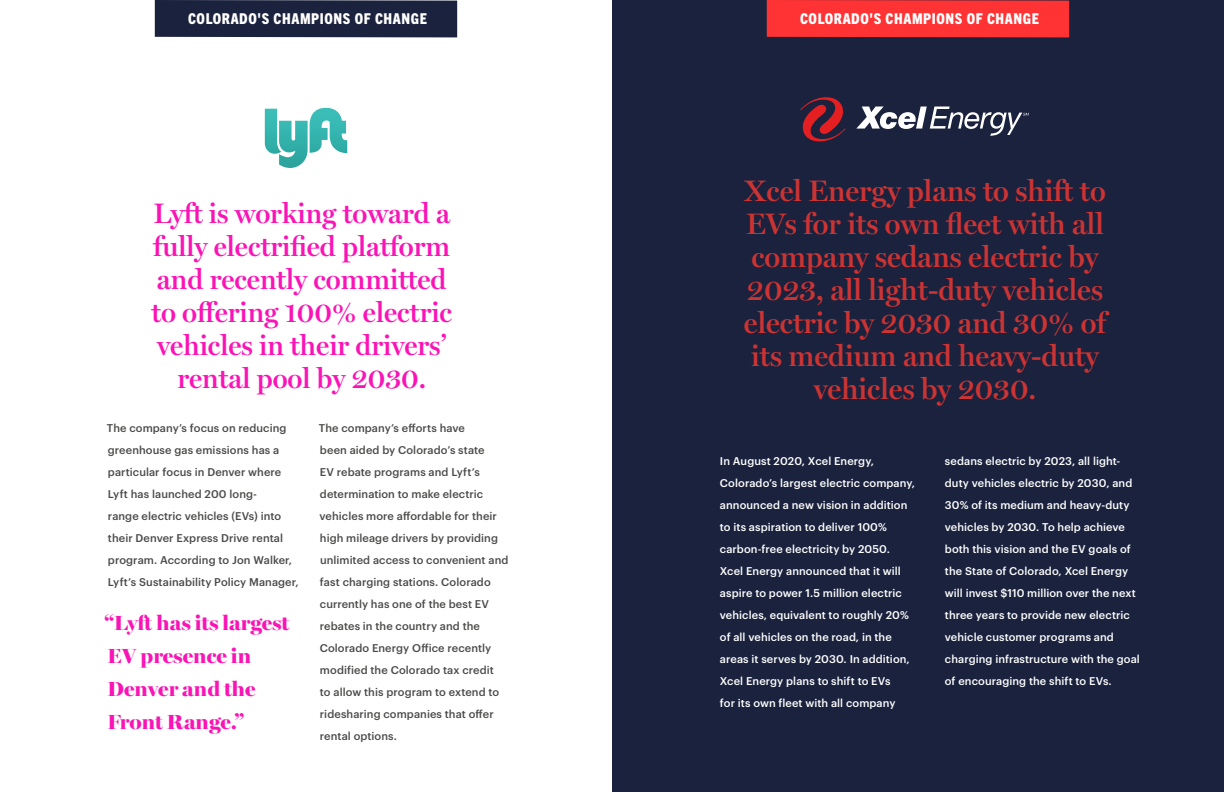
<style>
.page{position:relative;width:1224px;height:792px;background:#fff}
.page>*{position:absolute;margin:0;border:0;box-sizing:border-box;transform-origin:0 0}
.t1{font:600 29.8px/33px "Miller Display";color:#c33;text-align:center}
.t2{font:600 28.3px/33px "Miller Display";color:#fa14b5;text-align:center}
.t3{font:900 20.6px/33px "Miller Banner";color:#fa14b5}
.t4{font:800 condensed 15px "Trade Gothic Next LT Pro";letter-spacing:.04em;color:#fff}
.t5{font:500 11px/22px "Graphik";letter-spacing:.005em;color:#fff}
.t6{font:500 11px/22px "Graphik";letter-spacing:.01em;color:#4a4a49}
</style>
<div class="page">
<div style="left:612px;top:0;width:612px;height:792px;background:#1a223d"></div>
<div style="left:155px;top:0;width:302px;height:37px;background:#1a223d"></div>
<div style="left:767px;top:0;width:302px;height:37px;background:#f33"></div>
<img style="left:265px;top:108px;width:82px;height:60px">
<svg style="left:800px;top:97px;width:45px;height:44px"></svg>
<svg style="left:856px;top:107px;width:173px;height:29px"></svg>
<h3 class="t4" style="left:188px;top:8px;width:241px">COLORADO'S CHAMPIONS OF CHANGE</h3>
<h3 class="t4" style="left:800px;top:8px;width:241px">COLORADO'S CHAMPIONS OF CHANGE</h3>
<h2 class="t2" style="left:151px;top:198px;width:302px">Lyft is working toward a fully electrified platform and recently committed to offering 100% electric vehicles in their drivers’ rental pool by 2030.</h2>
<p class="t6" style="left:107px;top:416px;width:193px">The company’s focus on reducing greenhouse gas emissions has a particular focus in Denver where Lyft has launched 200 long-<br>range electric vehicles (EVs) into their Denver Express Drive rental program. According to Jon Walker, Lyft’s Sustainability Policy Manager,</p>
<p class="t6" style="left:319px;top:416px;width:191px">The company’s efforts have<br>been aided by Colorado’s state<br>EV rebate programs and Lyft’s determination to make electric vehicles more affordable for their high mileage drivers by providing unlimited access to convenient and fast charging stations. Colorado currently has one of the best EV rebates in the country and the<br>Colorado Energy Office recently modified the Colorado tax credit<br>to allow this program to extend to ridesharing companies that offer rental options.</p>
<h3 class="t3" style="left:104px;top:606px;width:186px">“Lyft has its largest<br>EV presence in<br>Denver and the<br>Front Range.”</h3>
<h1 class="t1" style="left:744px;top:175px;width:364px">Xcel Energy plans to shift to<br>EVs for its own fleet with all company sedans electric by<br>2023, all light-duty vehicles electric by 2030 and 30% of its medium and heavy-duty vehicles by 2030.</h1>
<p class="t5" style="left:720px;top:449px;width:197px">In August 2020, Xcel Energy, Colorado’s largest electric company, announced a new vision in addition to its aspiration to deliver 100% carbon-free electricity by 2050.<br>Xcel Energy announced that it will aspire to power 1.5 million electric vehicles, equivalent to roughly 20% of all vehicles on the road, in the areas it serves by 2030. In addition, Xcel Energy plans to shift to EVs<br>for its own fleet with all company</p>
<p class="t5" style="left:945px;top:449px;width:197px">sedans electric by 2023, all light&shy;duty vehicles electric by 2030, and 30% of its medium and heavy-duty vehicles by 2030. To help achieve both this vision and the EV goals of the State of Colorado, Xcel Energy will invest $110 million over the next three years to provide new electric vehicle customer programs and charging infrastructure with the goal of encouraging the shift to EVs.</p>
</div>
